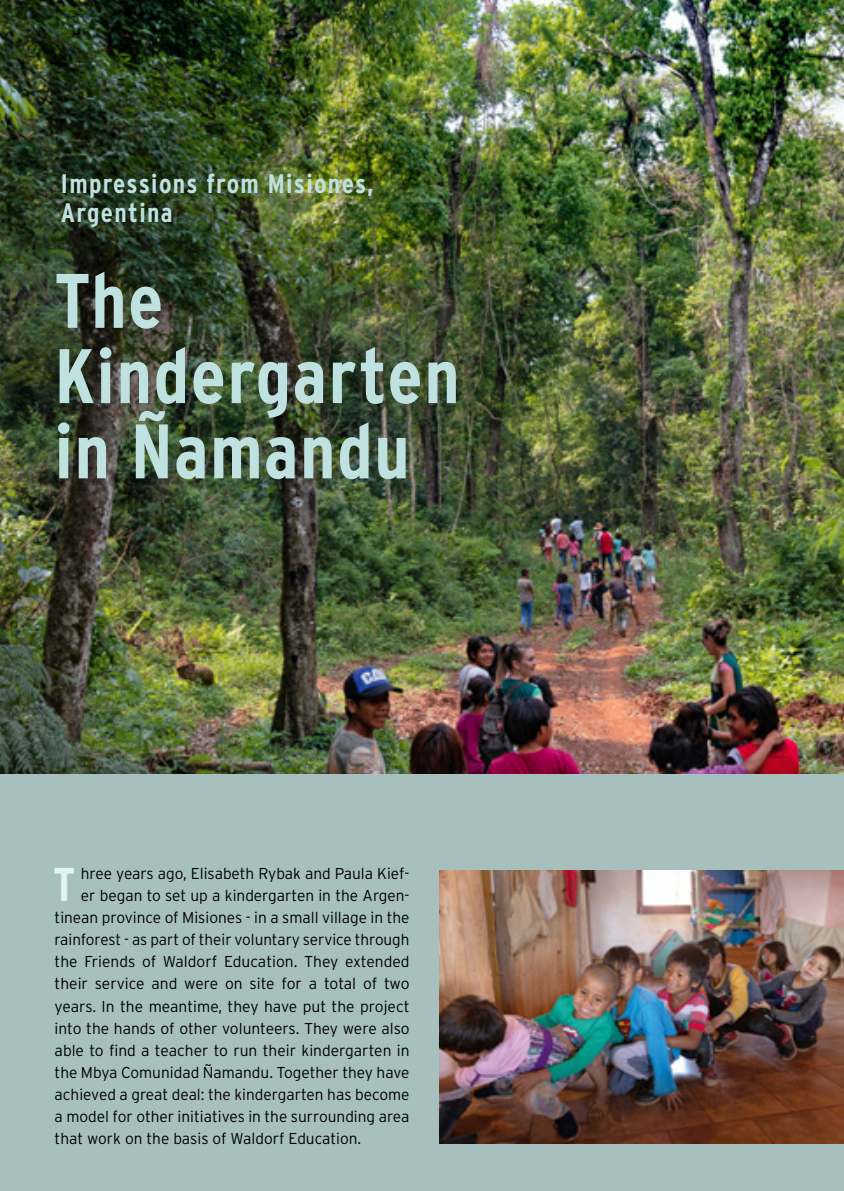
<style>
.page{position:relative;width:844px;height:1191px;background:#fff}
.page>*{position:absolute;margin:0;border:0;box-sizing:border-box;transform-origin:0 0}
.t1{font:700 77px/75.2px "Interstate Condensed";letter-spacing:.02em;color:#bfe1e0}
.t2{font:700 47.25px "Interstate Condensed";color:#e5f3f3}
.t3{font:700 26.78px/29.1px "Interstate Condensed";letter-spacing:.05em;color:#bfe1e0}
.t4{font:300 15.75px "Interstate";color:#000}
</style>
<div class="page">
<div style="left:0;top:0;width:843px;height:1191px;background:#a7c0be"></div>
<img style="left:0;top:0;width:843px;height:774px">
<img style="left:439px;top:870px;width:404px;height:273px">
<h3 class="t3" style="left:61px;top:169px;width:314px">Impressions from Misiones,<br>Argentina</h3>
<h1 class="t1" style="left:55px;top:263px;width:406px">The<br>Kindergarten in Ñamandu</h1>
<h2 class="t2" style="left:53px;top:858px;width:23px">T</h2>
<p class="t4" style="left:81px;top:864px;width:330px">hree years ago, Elisabeth Rybak and Paula Kief-</p>
<p class="t4" style="left:81px;top:887px;width:330px">er began to set up a kindergarten in the Argen-</p>
<p class="t4" style="left:55px;top:909px;width:356px">tinean province of Misiones - in a small village in the</p>
<p class="t4" style="left:55px;top:931px;width:356px">rainforest - as part of their voluntary service through</p>
<p class="t4" style="left:55px;top:953px;width:356px">the Friends of Waldorf Education. They extended</p>
<p class="t4" style="left:55px;top:975px;width:356px">their service and were on site for a total of two</p>
<p class="t4" style="left:55px;top:997px;width:356px">years. In the meantime, they have put the project</p>
<p class="t4" style="left:55px;top:1019px;width:356px">into the hands of other volunteers. They were also</p>
<p class="t4" style="left:55px;top:1041px;width:356px">able to find a teacher to run their kindergarten in</p>
<p class="t4" style="left:55px;top:1063px;width:356px">the Mbya Comunidad Ñamandu. Together they have</p>
<p class="t4" style="left:55px;top:1085px;width:356px">achieved a great deal: the kindergarten has become</p>
<p class="t4" style="left:55px;top:1107px;width:356px">a model for other initiatives in the surrounding area</p>
<p class="t4" style="left:55px;top:1129px;width:308px">that work on the basis of Waldorf Education.</p>
</div>
